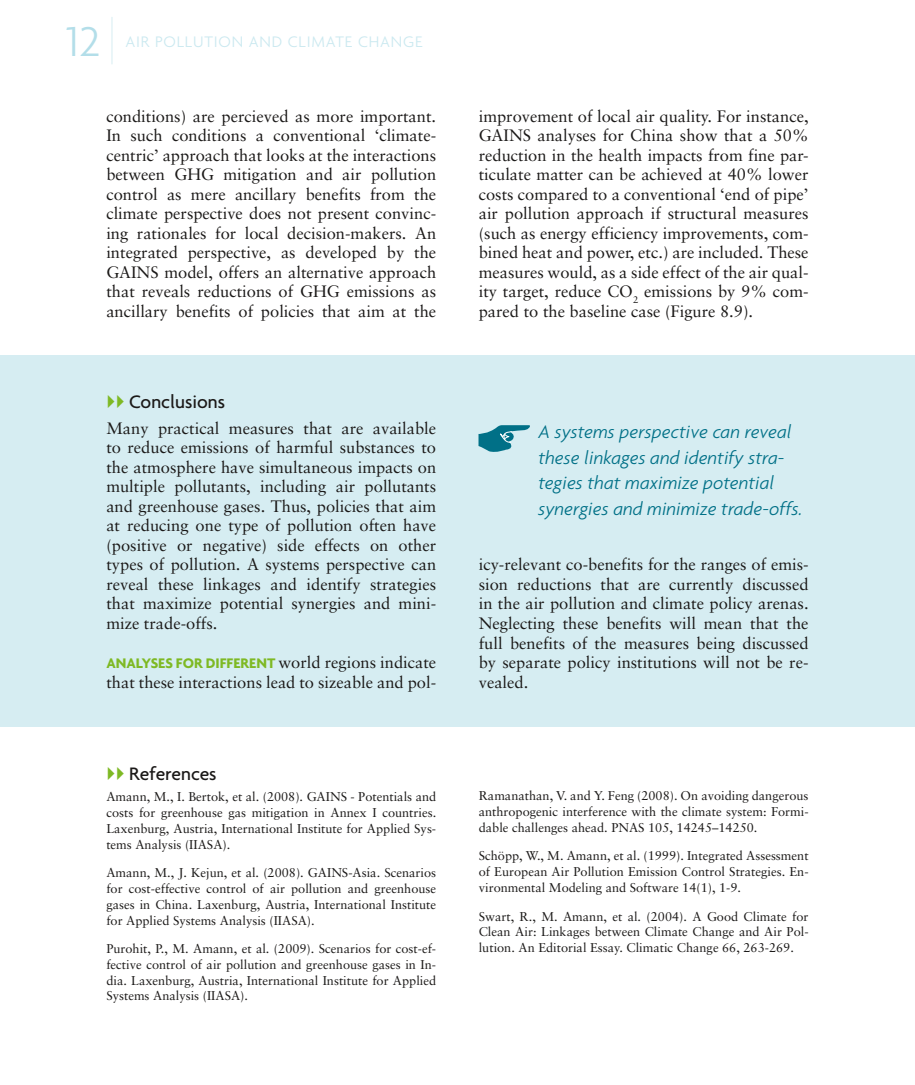
<style>
.page{position:relative;width:915px;height:1085px;background:#fff}
.page>*{position:absolute;margin:0;border:0;box-sizing:border-box;transform-origin:0 0}
.t1{font:300 45px "Agenda";color:#b3dee9}
.t2{font:italic 300 19.5px/25.5px "Agenda";color:#007087}
.t3{font:500 19.5px "Agenda";color:#1b1918}
.t4{font:16.5px/19.5px "Sabon";color:#1b1918;text-align:justify}
.t5{font:300 16.5px "Agenda";letter-spacing:.05em;color:#cbe9f0}
.t6{font:700 15px "Agenda";color:#7eb924}
.t7{font:12.75px/15.8px "Sabon";color:#1b1918;text-align:justify}
.s1{font-family:"Sabon";font-weight:400;font-size:16.5px;color:#1b1918}
</style>
<div class="page">
<hr style="left:112px;top:17px;width:1px;height:47px;background:#d6edf2">
<div style="left:0;top:355px;width:914px;height:371px;background:#d6edf2"></div>
<svg style="left:478px;top:425px;width:52px;height:27px"></svg>
<h1 class="t1" style="left:66px;top:15px;width:35px">12</h1>
<p class="t5" style="left:125px;top:32px;width:49px">AIR POLLUTION</p>
<p class="t5" style="left:249px;top:32px;width:60px">AND CLIMATE</p>
<p class="t5" style="left:358px;top:32px;width:23px">CHANGE</p>
<p class="t4" style="left:106px;top:106px;width:331px">conditions) are percieved as more important.<br>In such conditions a conventional ‘climate&shy;centric’ approach that looks at the interactions between GHG mitigation and air pollution control as mere ancillary benefits from the climate perspective does not present convinc&shy;ing rationales for local decision-makers. An integrated perspective, as developed by the GAINS model, offers an alternative approach that reveals reductions of GHG emissions as ancillary benefits of policies that aim at the</p>
<p class="t4" style="left:478px;top:106px;width:331px">improvement of local air quality. For instance, GAINS analyses for China show that a 50% reduction in the health impacts from fine par&shy;ticulate matter can be achieved at 40% lower costs compared to a conventional ‘end of pipe’ air pollution approach if structural measures (such as energy efficiency improvements, com&shy;bined heat and power, etc.) are included. These measures would, as a side effect of the air qual&shy;ity target, reduce CO<sub>2</sub> emissions by 9% com&shy;pared to the baseline case (Figure 8.9).</p>
<p class="t3" style="left:129px;top:390px;width:97px">Conclusions</p>
<p class="t4" style="left:106px;top:418px;width:331px">Many practical measures that are available to reduce emissions of harmful substances to the atmosphere have simultaneous impacts on multiple pollutants, including air pollutants and greenhouse gases. Thus, policies that aim at reducing one type of pollution often have (positive or negative) side effects on other types of pollution. A systems perspective can reveal these linkages and identify strategies that maximize potential synergies and mini&shy;mize trade-offs.</p>
<p class="t6" style="left:106px;top:654px;width:331px">ANALYSES FOR DIFFERENT <span class="s1">world regions indicate</span></p>
<p class="t4" style="left:106px;top:671px;width:331px">that these interactions lead to sizeable and pol-</p>
<p class="t3" style="left:129px;top:761px;width:89px">References</p>
<p class="t7" style="left:106px;top:788px;width:331px">Amann, M., I. Bertok, et al. (2008). GAINS - Potentials and costs for greenhouse gas mitigation in Annex I countries.<br>Laxenburg, Austria, International Institute for Applied Sys&shy;tems Analysis (IIASA).</p>
<p class="t7" style="left:106px;top:864px;width:331px">Amann, M., J. Kejun, et al. (2008). GAINS-Asia. Scenarios for cost-effective control of air pollution and greenhouse gases in China. Laxenburg, Austria, International Institute for Applied Systems Analysis (IIASA).</p>
<p class="t7" style="left:106px;top:940px;width:331px">Purohit, P., M. Amann, et al. (2009). Scenarios for cost-ef&shy;fective control of air pollution and greenhouse gases in In&shy;dia. Laxenburg, Austria, International Institute for Applied Systems Analysis (IIASA).</p>
<p class="t2" style="left:538px;top:419px;width:265px">A systems perspective can reveal these linkages and identify stra&shy;tegies that maximize potential synergies and minimize trade-offs.</p>
<p class="t4" style="left:478px;top:554px;width:331px">icy-relevant co-benefits for the ranges of emis&shy;sion reductions that are currently discussed in the air pollution and climate policy arenas.<br>Neglecting these benefits will mean that the full benefits of the measures being discussed by separate policy institutions will not be re&shy;vealed.</p>
<p class="t7" style="left:478px;top:787px;width:331px">Ramanathan, V. and Y. Feng (2008). On avoiding dangerous anthropogenic interference with the climate system: Formi&shy;dable challenges ahead. PNAS 105, 14245–14250.</p>
<p class="t7" style="left:478px;top:847px;width:331px">Schöpp, W., M. Amann, et al. (1999). Integrated Assessment of European Air Pollution Emission Control Strategies. En&shy;vironmental Modeling and Software 14(1), 1-9.</p>
<p class="t7" style="left:478px;top:907px;width:331px">Swart, R., M. Amann, et al. (2004). A Good Climate for Clean Air: Linkages between Climate Change and Air Pol&shy;lution. An Editorial Essay. Climatic Change 66, 263-269.</p>
</div>
